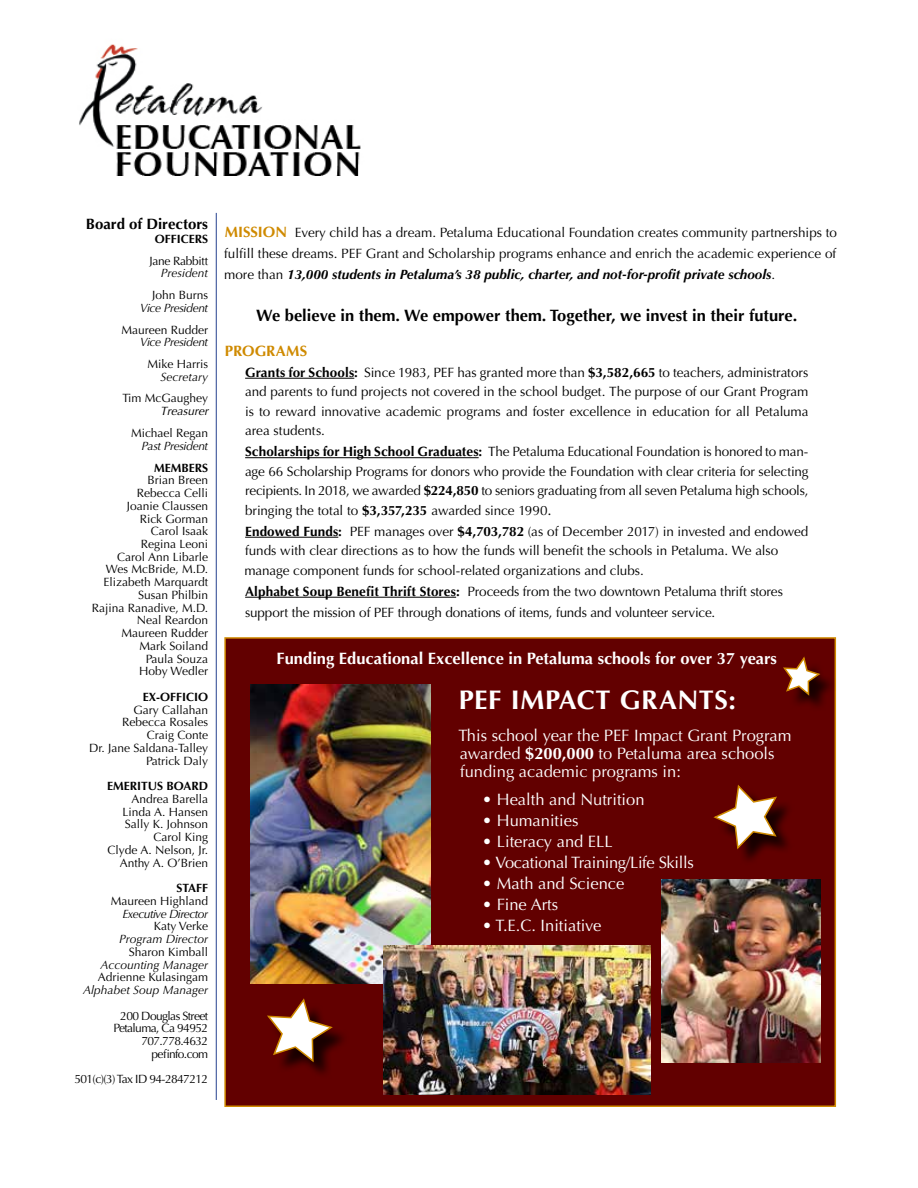
<style>
.page{position:relative;width:918px;height:1188px;background:#fff}
.page>*{position:absolute;margin:0;border:0;box-sizing:border-box;transform-origin:0 0}
.t1{font:700 27px "Optima";letter-spacing:.015em;color:#fff}
.t2{font:16.5px/18px "Optima";color:#fff}
.t3{font:700 16.5px "Optima";color:#000}
.t4{font:700 16.5px "Optima";color:#fff}
.t5{font:16.5px "Optima";letter-spacing:-.02em;color:#fff}
.t6{font:700 15px "Optima";color:#000}
.t7{font:700 15px "Optima";color:#cf8a00}
.t8{font:13.5px/19.5px "Optima";letter-spacing:-.005em;color:#000;text-align:justify}
.t9{font:12px/12.8px "Optima";color:#000;text-align:right}
.t10{font:12px/12.8px "Optima";letter-spacing:-.05em;color:#000;text-align:right}
.t11{font:italic 12px "Optima";color:#000}
.t12{font:700 12px "Optima";color:#000}
.t13{font:italic 12px "Optima";letter-spacing:-.03em;color:#000}
.t14{font:italic 12px "Optima";letter-spacing:-.04em;color:#000}
.t15{font:12px "Optima";letter-spacing:-.025em;color:#000}
.t16{font:italic 12px "Optima";color:#000}
.s1{font-weight:700;font-size:15px;color:#cf8a00}
.s2{font-weight:700;font-style:italic}
.s3{font-weight:700}
.s4{font-size:15px}
</style>
<div class="page">
<div style="left:225px;top:638px;width:610px;height:468px;background:#620000"></div>
<div style="left:224px;top:637px;width:612px;height:470px;border:2px solid #cf8a00"></div>
<hr style="left:216px;top:213px;width:1px;height:887px;background:#25408f">
<hr style="left:245px;top:378px;width:109px;height:1px;background:#000">
<hr style="left:245px;top:457px;width:234px;height:1px;background:#000">
<hr style="left:245px;top:537px;width:93px;height:1px;background:#000">
<hr style="left:245px;top:597px;width:211px;height:1px;background:#000">
<img style="left:79px;top:44px;width:282px;height:131px">
<img style="left:250px;top:684px;width:181px;height:300px">
<div style="left:271px;top:1002px;width:79px;height:78px;background:#000;opacity:.75"></div>
<svg style="left:267px;top:998px;width:68px;height:66px"></svg>
<div style="left:717px;top:788px;width:77px;height:79px;background:#000;opacity:.75"></div>
<svg style="left:713px;top:785px;width:66px;height:66px"></svg>
<div style="left:787px;top:660px;width:50px;height:53px;background:#000;opacity:.75"></div>
<svg style="left:783px;top:656px;width:39px;height:41px"></svg>
<img style="left:662px;top:879px;width:158px;height:183px">
<img style="left:383px;top:945px;width:267px;height:149px">
<p class="t6" style="left:86px;top:215px;width:124px">Board of Directors</p>
<p class="t12" style="left:155px;top:232px;width:55px">OFFICERS</p>
<p class="t15" style="left:150px;top:254px;width:60px">Jane Rabbitt</p>
<p class="t11" style="left:161px;top:266px;width:49px">President</p>
<p class="t9" style="left:152px;top:289px;width:57px">John Burns</p>
<p class="t13" style="left:140px;top:301px;width:70px">Vice President</p>
<p class="t9" style="left:121px;top:323px;width:88px">Maureen Rudder</p>
<p class="t13" style="left:140px;top:335px;width:70px">Vice President</p>
<p class="t9" style="left:147px;top:358px;width:62px">Mike Harris</p>
<p class="t11" style="left:161px;top:370px;width:49px">Secretary</p>
<p class="t9" style="left:122px;top:392px;width:87px">Tim McGaughey</p>
<p class="t16" style="left:160px;top:404px;width:53px">Treasurer</p>
<p class="t9" style="left:131px;top:427px;width:79px">Michael Regan</p>
<p class="t13" style="left:141px;top:439px;width:68px">Past President</p>
<p class="t12" style="left:154px;top:460px;width:55px">MEMBERS</p>
<p class="t9" style="left:92px;top:474px;width:118px">Brian Breen<br>Rebecca Celli<br>Joanie Claussen<br>Rick Gorman<br>Carol Isaak<br>Regina Leoni<br>Carol Ann Libarle<br>Wes McBride, M.D.<br>Elizabeth Marquardt<br>Susan Philbin<br>Rajina Ranadive, M.D.<br>Neal Reardon<br>Maureen Rudder<br>Mark Soiland<br>Paula Souza<br>Hoby Wedler</p>
<p class="t12" style="left:143px;top:690px;width:67px">EX-OFFICIO</p>
<p class="t9" style="left:89px;top:703px;width:121px">Gary Callahan<br>Rebecca Rosales<br>Craig Conte<br>Dr. Jane Saldana-Talley<br>Patrick Daly</p>
<p class="t12" style="left:107px;top:779px;width:102px">EMERITUS BOARD</p>
<p class="t9" style="left:107px;top:793px;width:102px">Andrea Barella<br>Linda A. Hansen<br>Sally K. Johnson<br>Carol King<br>Clyde A. Nelson, Jr.<br>Anthy A. O’Brien</p>
<p class="t12" style="left:176px;top:881px;width:33px">STAFF</p>
<p class="t9" style="left:111px;top:895px;width:99px">Maureen Highland</p>
<p class="t14" style="left:122px;top:907px;width:87px">Executive Director</p>
<p class="t9" style="left:154px;top:920px;width:56px">Katy Verke</p>
<p class="t11" style="left:119px;top:932px;width:90px">Program Director</p>
<p class="t9" style="left:129px;top:946px;width:81px">Sharon Kimball</p>
<p class="t11" style="left:100px;top:958px;width:109px">Accounting Manager</p>
<p class="t9" style="left:98px;top:971px;width:112px">Adrienne Kulasingam</p>
<p class="t11" style="left:83px;top:983px;width:127px">Alphabet Soup Manager</p>
<p class="t10" style="left:114px;top:1009px;width:96px">200 Douglas Street<br>Petaluma, Ca 94952<br>707.778.4632 pefinfo.com</p>
<p class="t10" style="left:74px;top:1073px;width:135px">501(c)(3) Tax ID 94-2847212</p>
<p class="t8" style="left:224px;top:222px;width:614px;line-height:21px"><span class="s1">MISSION</span> Every child has a dream. Petaluma Educational Foundation creates community partnerships to fulfill these dreams. PEF Grant and Scholarship programs enhance and enrich the academic experience of more than <span class="s2">13,000 students in Petaluma’s 38 public, charter, and not-for-profit private schools</span>.</p>
<p class="t3" style="left:256px;top:306px;width:543px">We believe in them. We empower them. Together, we invest in their future.</p>
<p class="t7" style="left:225px;top:342px;width:84px">PROGRAMS</p>
<p class="t8" style="left:245px;top:363px;width:565px"><span class="s3">Grants for Schools:</span> Since 1983, PEF has granted more than <span class="s3">$3,582,665</span> to teachers, administrators and parents to fund projects not covered in the school budget. The purpose of our Grant Program is to reward innovative academic programs and foster excellence in education for all Petaluma area students.</p>
<p class="t8" style="left:245px;top:442px;width:565px"><span class="s3">Scholarships for High School Graduates:</span> The Petaluma Educational Foundation is honored to man&shy;age 66 Scholarship Programs for donors who provide the Foundation with clear criteria for selecting recipients. In 2018, we awarded <span class="s3">$224,850</span> to seniors graduating from all seven Petaluma high schools, bringing the total to <span class="s3">$3,357,235</span> awarded since 1990<span class="s4">.</span></p>
<p class="t8" style="left:244px;top:522px;width:566px;text-align:left"><span class="s3">Endowed Funds:</span> PEF manages over <span class="s3">$4,703,782</span> (as of December 2017) in invested and endowed funds with clear directions as to how the funds will benefit the schools in Petaluma. We also manage component funds for school-related organizations and clubs.</p>
<p class="t8" style="left:245px;top:581px;width:539px;line-height:21px"><span class="s3">Alphabet Soup Benefit Thrift Stores:</span> Proceeds from the two downtown Petaluma thrift stores support the mission of PEF through donations of items, funds and volunteer service.</p>
<p class="t4" style="left:277px;top:649px;width:502px">Funding Educational Excellence in Petaluma schools for over 37 years</p>
<h1 class="t1" style="left:459px;top:684px;width:279px">PEF IMPACT GRANTS:</h1>
<p class="t2" style="left:459px;top:727px;width:334px">This school year the PEF Impact Grant Program awarded <span class="s3">$200,000</span> to Petaluma area schools funding academic programs in:</p>
<p class="t2" style="left:482px;top:791px;width:164px">• Health and Nutrition</p>
<p class="t2" style="left:482px;top:812px;width:98px">• Humanities</p>
<p class="t2" style="left:482px;top:833px;width:132px">• Literacy and ELL</p>
<p class="t5" style="left:482px;top:853px;width:213px">• Vocational Training/Life Skills</p>
<p class="t2" style="left:482px;top:875px;width:144px">• Math and Science</p>
<p class="t2" style="left:482px;top:896px;width:78px">• Fine Arts</p>
<p class="t2" style="left:482px;top:917px;width:121px">• T.E.C. Initiative</p>
</div>
